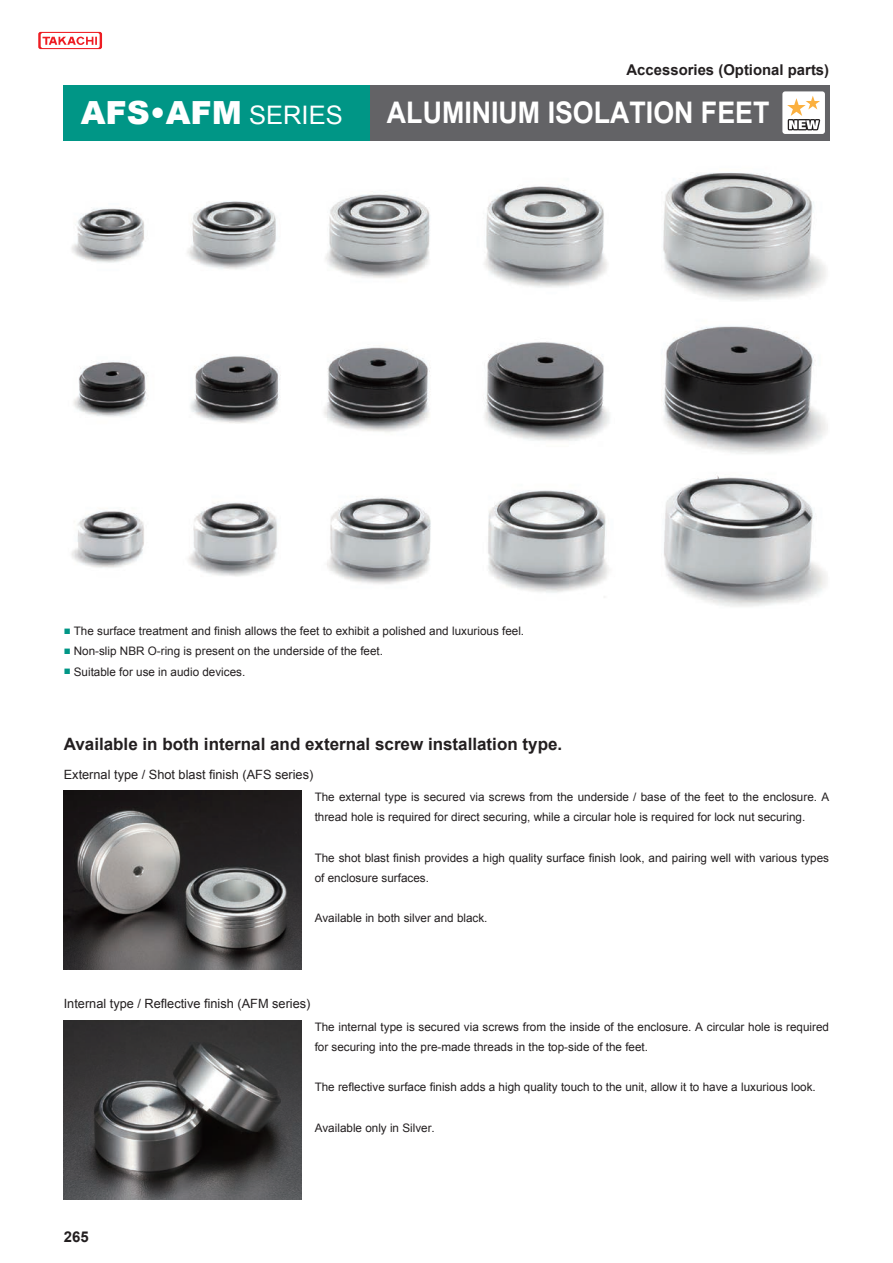
<style>
.page{position:relative;width:893px;height:1263px;background:#fff}
.page>*{position:absolute;margin:0;border:0;box-sizing:border-box;transform-origin:0 0}
.t1{font:900 31.95px "Arial";color:#fff}
.t2{font:700 29.7px "Arial";color:#fff;scale:.9 1}
.t3{font:700 16.95px "Arial";color:#231f20}
.t4{font:700 14.85px "Arial";color:#231f20}
.t5{font:12.75px "Arial";color:#231f20}
.t6{font:11.7px/20.2px "Arial";color:#231f20}
.s1{font-weight:400;font-size:25.5px}
.s2{color:#009686}
</style>
<div class="page">
<svg style="left:38px;top:32px;width:64px;height:17px"></svg>
<div style="left:64px;top:85px;width:306px;height:55px;background:#009686"></div>
<div style="left:370px;top:85px;width:459px;height:55px;background:#636366"></div>
<img style="left:71px;top:172px;width:755px;height:129px">
<div style="left:782px;top:91px;width:43px;height:43px;background:#fff;border-radius:3px"></div>
<svg style="left:786px;top:96px;width:36px;height:45px"></svg>
<img style="left:64px;top:791px;width:238px;height:178px">
<img style="left:64px;top:1020px;width:238px;height:179px">
<img style="left:73px;top:326px;width:755px;height:128px">
<img style="left:71px;top:475px;width:756px;height:132px">
<p class="t4" style="left:627px;top:60px;width:204px">Accessories (Optional parts)</p>
<h1 class="t1" style="left:81px;top:89px;width:263px">AFS•AFM <span class="s1">SERIES</span></h1>
<h2 class="t2" style="left:387px;top:93px;width:426px">ALUMINIUM ISOLATION FEET</h2>
<p class="t6" style="left:64px;top:621px;width:462px"><span class="s2">■</span> The surface treatment and finish allows the feet to exhibit a polished and luxurious feel.</p>
<p class="t6" style="left:64px;top:641px;width:321px"><span class="s2">■</span> Non-slip NBR O-ring is present on the underside of the feet.</p>
<p class="t6" style="left:64px;top:661px;width:183px"><span class="s2">■</span> Suitable for use in audio devices.</p>
<h3 class="t3" style="left:64px;top:733px;width:500px">Available in both internal and external screw installation type.</h3>
<p class="t5" style="left:64px;top:766px;width:251px">External type / Shot blast finish (AFS series)</p>
<p class="t6" style="left:315px;top:787px;width:516px">The external type is secured via screws from the underside / base of the feet to the enclosure. A thread hole is required for direct securing, while a circular hole is required for lock nut securing.</p>
<p class="t6" style="left:315px;top:847px;width:516px">The shot blast finish provides a high quality surface finish look, and pairing well with various types of enclosure surfaces.</p>
<p class="t6" style="left:315px;top:908px;width:174px">Available in both silver and black.</p>
<p class="t5" style="left:64px;top:995px;width:248px">Internal type / Reflective finish (AFM series)</p>
<p class="t4" style="left:64px;top:1226px;width:26px">265</p>
<p class="t6" style="left:315px;top:1016px;width:516px">The internal type is secured via screws from the inside of the enclosure. A circular hole is required for securing into the pre-made threads in the top-side of the feet.</p>
<p class="t6" style="left:315px;top:1077px;width:503px">The reflective surface finish adds a high quality touch to the unit, allow it to have a luxurious look.</p>
<p class="t6" style="left:315px;top:1117px;width:122px">Available only in Silver.</p>
</div>
